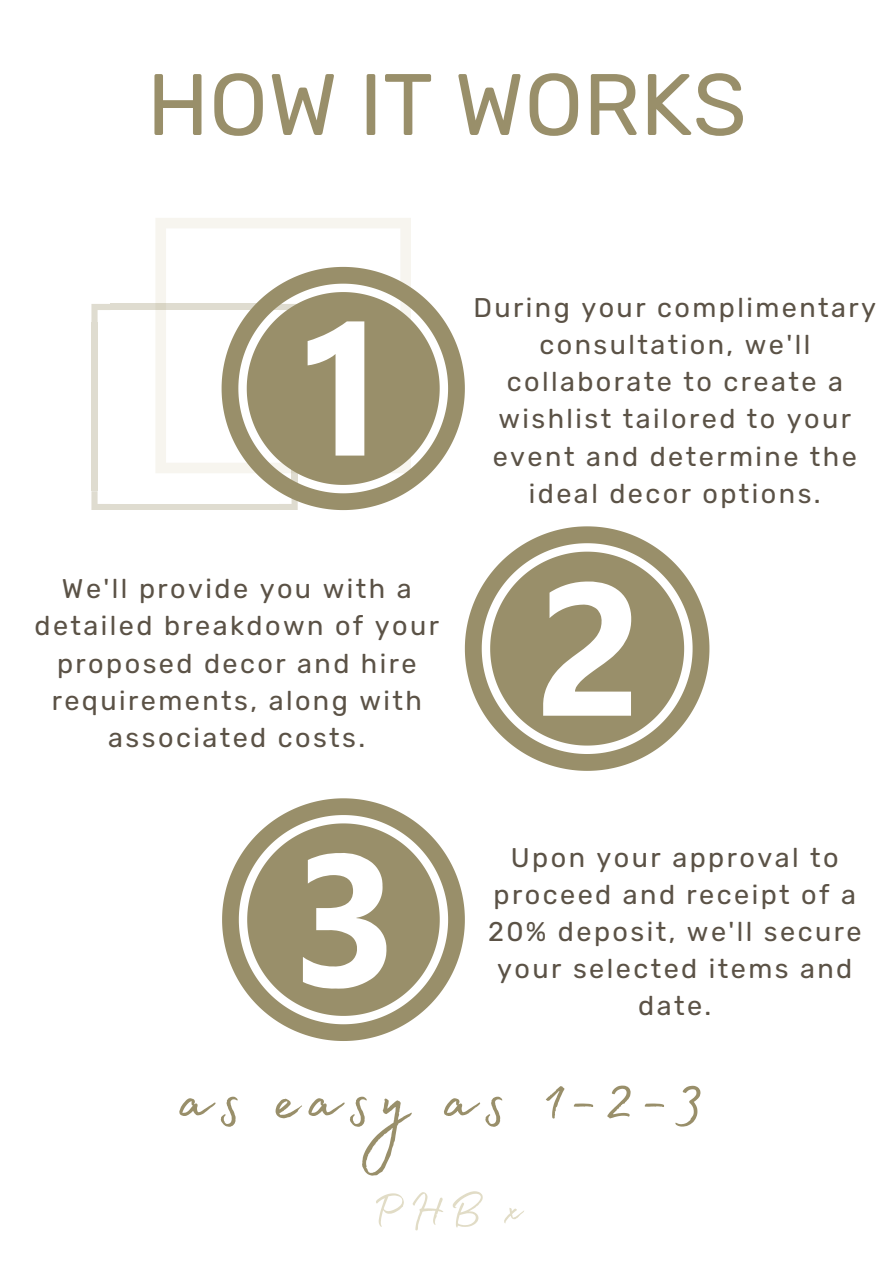
<style>
.page{position:relative;width:894px;height:1264px;background:#fff}
.page>*{position:absolute;margin:0;border:0;box-sizing:border-box;transform-origin:0 0}
.t1{font:94.5px "Madelyn Fill";letter-spacing:.09em;color:#998f6a}
.t2{font:87px "Rubik";color:#998f6a}
.t3{font:54.75px "Madelyn Fill";color:#e1dcc6}
.t4{font:27px/37.2px "Rubik";letter-spacing:.09em;color:#5b5246;text-align:center}
</style>
<div class="page">
<svg style="left:155px;top:218px;width:255px;height:255px"></svg>
<div style="left:91px;top:323px;width:7px;height:168px;background:#dfdcd0"></div>
<div style="left:110px;top:304px;width:169px;height:6px;background:#dfdcd0"></div>
<div style="left:110px;top:504px;width:169px;height:6px;background:#dfdcd0"></div>
<svg style="left:91px;top:304px;width:19px;height:19px"></svg>
<svg style="left:91px;top:491px;width:19px;height:19px"></svg>
<svg style="left:221px;top:267px;width:243px;height:243px;fill:#998f6a"></svg>
<svg style="left:464px;top:526px;width:245px;height:244px;fill:#998f6a"></svg>
<svg style="left:222px;top:798px;width:242px;height:243px"></svg>
<svg style="left:247px;top:823px;width:192px;height:192px"></svg>
<p class="t2" style="left:147px;top:54px;width:601px">HOW IT WORKS</p>
<p class="t4" style="left:35px;top:570px;width:406px">We'll provide you with a detailed breakdown of your proposed decor and hire requirements, along with associated costs.</p>
<p class="t4" style="left:473px;top:289px;width:404px">During your complimentary consultation, we'll collaborate to create a wishlist tailored to your event and determine the ideal decor options.</p>
<p class="t4" style="left:488px;top:839px;width:375px">Upon your approval to proceed and receipt of a<br>20% deposit, we'll secure your selected items and date.</p>
<p class="t1" style="left:180px;top:1028px;width:526px">as easy as 1-2-3</p>
<h1 class="t3" style="left:372px;top:1167px;width:151px">PHB x</h1>
</div>
